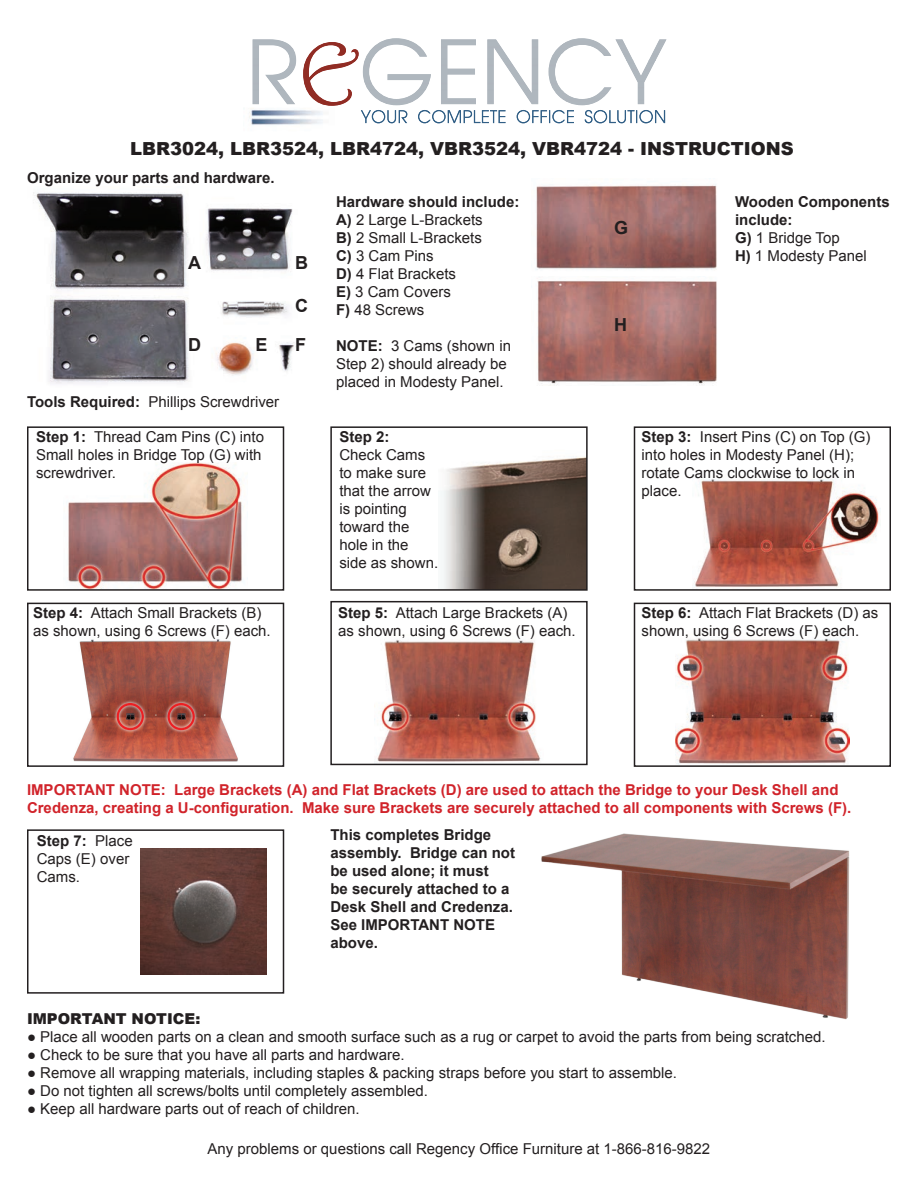
<style>
.page{position:relative;width:918px;height:1188px;background:#fff}
.page>*{position:absolute;margin:0;border:0;box-sizing:border-box;transform-origin:0 0}
.t1{font:900 18px "Arial";color:#231f20}
.t2{font:700 18px "Arial";color:#231f20}
.t3{font:15px/18px "Arial";color:#231f20}
.t4{font:700 15px/18px "Arial";color:#231f20}
.t5{font:700 15px/18px "Arial";color:#d1232a}
.t6{font:900 15px "Arial";color:#231f20}
.s1{font-weight:700}
.s2{font-weight:400}
</style>
<div class="page">
<img style="left:249px;top:39px;width:417px;height:86px">
<img style="left:303px;top:42px;width:56px;height:64px">
<img style="left:253px;top:39px;width:51px;height:66px">
<img style="left:356px;top:38px;width:207px;height:67px">
<img style="left:563px;top:38px;width:104px;height:23px">
<img style="left:615px;top:60px;width:52px;height:45px">
<img style="left:563px;top:83px;width:52px;height:22px">
<img style="left:372px;top:110px;width:281px;height:13px">
<img style="left:541px;top:833px;width:309px;height:187px">
<img style="left:537px;top:281px;width:180px;height:105px">
<img style="left:441px;top:457px;width:144px;height:131px">
<div style="left:330px;top:426px;width:258px;height:165px;border:2px solid #231f20"></div>
<img style="left:33px;top:192px;width:263px;height:192px">
<img style="left:535px;top:184px;width:182px;height:86px">
<img style="left:675px;top:638px;width:174px;height:126px">
<div style="left:634px;top:603px;width:257px;height:164px;border:2px solid #231f20"></div>
<img style="left:374px;top:640px;width:167px;height:122px">
<div style="left:330px;top:601px;width:258px;height:164px;border:2px solid #231f20"></div>
<img style="left:73px;top:639px;width:165px;height:123px">
<div style="left:27px;top:603px;width:257px;height:164px;border:2px solid #231f20"></div>
<img style="left:694px;top:479px;width:186px;height:108px">
<div style="left:634px;top:426px;width:257px;height:165px;border:2px solid #231f20"></div>
<img style="left:68px;top:462px;width:177px;height:126px">
<div style="left:27px;top:426px;width:257px;height:165px;border:2px solid #231f20"></div>
<img style="left:141px;top:849px;width:125px;height:125px">
<div style="left:27px;top:829px;width:257px;height:165px;border:2px solid #231f20"></div>
<p class="t1" style="left:130px;top:135px;width:665px">LBR3024, LBR3524, LBR4724, VBR3524, VBR4724 - INSTRUCTIONS</p>
<p class="t4" style="left:27px;top:170px;width:249px">Organize your parts and hardware.</p>
<p class="t2" style="left:188px;top:250px;width:14px">A</p>
<p class="t2" style="left:188px;top:332px;width:14px">D</p>
<p class="t2" style="left:256px;top:332px;width:14px">E</p>
<p class="t2" style="left:295px;top:250px;width:14px">B</p>
<p class="t2" style="left:295px;top:293px;width:14px">C</p>
<p class="t2" style="left:295px;top:332px;width:12px">F</p>
<p class="t3" style="left:336px;top:193px;width:185px"><span class="s1">Hardware should include:<br>A)</span> 2 Large L-Brackets<br><span class="s1">B)</span> 2 Small L-Brackets<br><span class="s1">C)</span> 3 Cam Pins<br><span class="s1">D)</span> 4 Flat Brackets<br><span class="s1">E)</span> 3 Cam Covers<br><span class="s1">F)</span> 48 Screws</p>
<p class="t3" style="left:336px;top:337px;width:177px"><span class="s1">NOTE:</span> 3 Cams (shown in<br>Step 2) should already be placed in Modesty Panel.</p>
<p class="t2" style="left:614px;top:216px;width:16px">G</p>
<p class="t2" style="left:614px;top:313px;width:14px">H</p>
<p class="t4" style="left:735px;top:193px;width:156px">Wooden Components include:<br>G) <span class="s2">1 Bridge Top<br></span>H) <span class="s2">1 Modesty Panel</span></p>
<p class="t3" style="left:27px;top:393px;width:254px"><span class="s1">Tools Required:</span> Phillips Screwdriver</p>
<p class="t3" style="left:36px;top:428px;width:230px"><span class="s1">Step 1:</span> Thread Cam Pins (C) into<br>Small holes in Bridge Top (G) with screwdriver.</p>
<p class="t4" style="left:339px;top:428px;width:52px">Step 2:</p>
<p class="t3" style="left:339px;top:446px;width:100px">Check Cams to make sure that the arrow is pointing toward the hole in the side as shown.</p>
<p class="t3" style="left:642px;top:428px;width:230px"><span class="s1">Step 3:</span> Insert Pins (C) on Top (G) into holes in Modesty Panel (H); rotate Cams clockwise to lock in place.</p>
<p class="t3" style="left:33px;top:604px;width:239px"><span class="s1">Step 4:</span> Attach Small Brackets (B) as shown, using 6 Screws (F) each.</p>
<p class="t3" style="left:338px;top:604px;width:239px"><span class="s1">Step 5:</span> Attach Large Brackets (A) as shown, using 6 Screws (F) each.</p>
<p class="t3" style="left:642px;top:604px;width:238px"><span class="s1">Step 6:</span> Attach Flat Brackets (D) as shown, using 6 Screws (F) each.</p>
<p class="t5" style="left:27px;top:781px;width:826px">IMPORTANT NOTE: Large Brackets (A) and Flat Brackets (D) are used to attach the Bridge to your Desk Shell and<br>Credenza, creating a U-configuration. Make sure Brackets are securely attached to all components with Screws (F).</p>
<p class="t3" style="left:37px;top:831px;width:97px"><span class="s1">Step 7:</span> Place<br>Caps (E) over<br>Cams.</p>
<p class="t4" style="left:330px;top:827px;width:186px">This completes Bridge assembly. Bridge can not be used alone; it must<br>be securely attached to a<br>Desk Shell and Credenza.<br>See IMPORTANT NOTE above.</p>
<p class="t6" style="left:27px;top:1008px;width:175px">IMPORTANT NOTICE:</p>
<p class="t3" style="left:27px;top:1028px;width:800px">● Place all wooden parts on a clean and smooth surface such as a rug or carpet to avoid the parts from being scratched.</p>
<p class="t3" style="left:27px;top:1046px;width:379px">● Check to be sure that you have all parts and hardware.</p>
<p class="t3" style="left:27px;top:1064px;width:652px">● Remove all wrapping materials, including staples &amp; packing straps before you start to assemble.</p>
<p class="t3" style="left:27px;top:1082px;width:402px">● Do not tighten all screws/bolts until completely assembled.</p>
<p class="t3" style="left:27px;top:1100px;width:334px">● Keep all hardware parts out of reach of children.</p>
<p class="t3" style="left:208px;top:1140px;width:504px">Any problems or questions call Regency Office Furniture at 1-866-816-9822</p>
</div>
